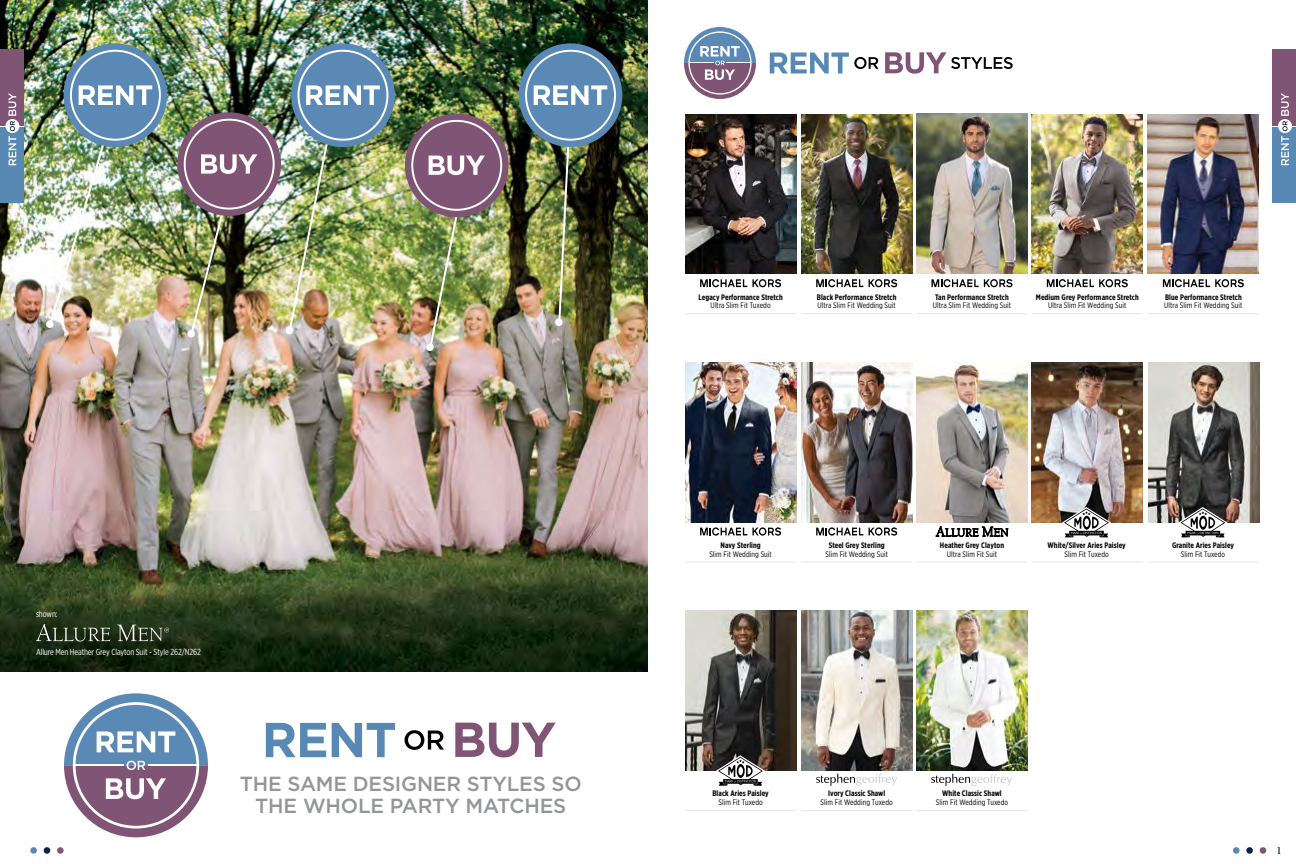
<style>
.page{position:relative;width:1296px;height:864px;background:#fff}
.page>*{position:absolute;margin:0;border:0;box-sizing:border-box;transform-origin:0 0}
.t1{font:500 20.4px/21.8px "Gotham";letter-spacing:-.01em;color:#939598;text-align:center}
.t2{font:11px "Minion Pro";color:#000}
.t3{font:8.8px "Gotham X Narrow";letter-spacing:-.01em;color:#fff}
.t4{font:700 8px "Gotham X Narrow";letter-spacing:.01em;color:#000}
.t5{font:8px "Gotham X Narrow";letter-spacing:.01em;color:#000}
</style>
<div class="page">
<img style="left:0;top:0;width:648px;height:671px">
<svg style="left:36px;top:624px;width:74px;height:18px"></svg>
<svg style="left:117px;top:625px;width:52px;height:16px"></svg>
<svg style="left:266px;top:723px;width:129px;height:34px"></svg>
<svg style="left:455px;top:723px;width:101px;height:34px"></svg>
<svg style="left:405px;top:730px;width:39px;height:20px"></svg>
<svg style="left:64px;top:693px;width:144px;height:144px"></svg>
<hr style="left:74px;top:765px;width:50px;height:1px;background:#fff">
<hr style="left:148px;top:765px;width:50px;height:1px;background:#fff">
<svg style="left:46px;top:320px;width:8px;height:8px"></svg>
<div style="left:286px;top:327px;width:7px;height:7px;background:#fff;border-radius:50%"></div>
<div style="left:0;top:50px;width:23px;height:153px;background:#5889b4"></div>
<div style="left:0;top:50px;width:23px;height:76px;background:#805475"></div>
<svg style="left:0;top:93px;width:23px;height:72px"></svg>
<div style="left:44px;top:847px;width:6px;height:7px;background:#0c2340;border-radius:50%"></div>
<div style="left:30px;top:847px;width:7px;height:7px;background:#5889b4;border-radius:50%"></div>
<div style="left:57px;top:847px;width:7px;height:7px;background:#805475;border-radius:50%"></div>
<div style="left:291px;top:43px;width:104px;height:104px;background:#5b89b5;border-radius:50%"></div>
<img style="left:287px;top:50px;width:101px;height:282px">
<div style="left:405px;top:114px;width:104px;height:103px;background:#805475;border-radius:50%"></div>
<img style="left:411px;top:120px;width:91px;height:229px">
<div style="left:64px;top:43px;width:103px;height:104px;background:#5b89b5;border-radius:50%"></div>
<img style="left:48px;top:50px;width:113px;height:276px">
<div style="left:519px;top:43px;width:103px;height:104px;background:#5b89b5;border-radius:50%"></div>
<img style="left:525px;top:50px;width:91px;height:274px">
<div style="left:177px;top:112px;width:104px;height:104px;background:#805475;border-radius:50%"></div>
<img style="left:184px;top:119px;width:91px;height:217px">
<svg style="left:770px;top:52px;width:109px;height:22px"></svg>
<svg style="left:885px;top:52px;width:128px;height:22px"></svg>
<img style="left:685px;top:114px;width:111px;height:160px">
<img style="left:801px;top:114px;width:111px;height:160px">
<div style="left:1273px;top:50px;width:23px;height:153px;background:#5889b4"></div>
<div style="left:1273px;top:50px;width:23px;height:76px;background:#805475"></div>
<svg style="left:1273px;top:93px;width:23px;height:72px"></svg>
<svg style="left:700px;top:279px;width:81px;height:8px"></svg>
<svg style="left:700px;top:527px;width:81px;height:9px"></svg>
<svg style="left:869px;top:279px;width:28px;height:8px"></svg>
<svg style="left:816px;top:279px;width:47px;height:8px"></svg>
<svg style="left:869px;top:527px;width:28px;height:9px"></svg>
<svg style="left:816px;top:527px;width:47px;height:9px"></svg>
<svg style="left:932px;top:279px;width:80px;height:8px"></svg>
<svg style="left:1047px;top:279px;width:81px;height:8px"></svg>
<svg style="left:1163px;top:279px;width:81px;height:8px"></svg>
<img style="left:1032px;top:114px;width:111px;height:160px">
<img style="left:1148px;top:114px;width:111px;height:160px">
<svg style="left:684px;top:27px;width:72px;height:72px"></svg>
<img style="left:685px;top:363px;width:111px;height:159px">
<img style="left:801px;top:363px;width:111px;height:159px">
<img style="left:916px;top:363px;width:111px;height:159px">
<img style="left:1032px;top:363px;width:111px;height:159px">
<svg style="left:936px;top:526px;width:72px;height:11px"></svg>
<svg style="left:1062px;top:507px;width:49px;height:31px"></svg>
<img style="left:1148px;top:363px;width:111px;height:159px">
<svg style="left:1178px;top:507px;width:50px;height:31px"></svg>
<img style="left:685px;top:611px;width:111px;height:160px">
<svg style="left:716px;top:755px;width:49px;height:31px"></svg>
<img style="left:801px;top:611px;width:111px;height:160px">
<img style="left:916px;top:611px;width:111px;height:160px">
<svg style="left:816px;top:774px;width:81px;height:12px"></svg>
<svg style="left:931px;top:774px;width:81px;height:12px"></svg>
<div style="left:1246px;top:847px;width:7px;height:7px;background:#0c2340;border-radius:50%"></div>
<div style="left:1233px;top:847px;width:7px;height:7px;background:#5889b4;border-radius:50%"></div>
<div style="left:1260px;top:847px;width:6px;height:7px;background:#805475;border-radius:50%"></div>
<img style="left:916px;top:114px;width:111px;height:159px">
<hr style="left:685px;top:313px;width:111px;height:1px;background:#e6e7e8">
<hr style="left:685px;top:562px;width:111px;height:1px;background:#e6e7e8">
<hr style="left:685px;top:810px;width:111px;height:1px;background:#e6e7e8">
<hr style="left:801px;top:313px;width:111px;height:1px;background:#e6e7e8">
<hr style="left:801px;top:562px;width:111px;height:1px;background:#e6e7e8">
<hr style="left:801px;top:810px;width:111px;height:1px;background:#e6e7e8">
<hr style="left:916px;top:313px;width:111px;height:1px;background:#e6e7e8">
<hr style="left:916px;top:562px;width:111px;height:1px;background:#e6e7e8">
<hr style="left:916px;top:810px;width:111px;height:1px;background:#e6e7e8">
<hr style="left:1032px;top:313px;width:111px;height:1px;background:#e6e7e8">
<hr style="left:1032px;top:562px;width:111px;height:1px;background:#e6e7e8">
<hr style="left:1148px;top:313px;width:111px;height:1px;background:#e6e7e8">
<hr style="left:1148px;top:562px;width:111px;height:1px;background:#e6e7e8">
<p class="t3" style="left:36px;top:609px;width:23px">shown:</p>
<p class="t3" style="left:36px;top:647px;width:166px">Allure Men Heather Grey Clayton Suit - Style 262/N262</p>
<h1 class="t1" style="left:240px;top:773px;width:344px">THE SAME DESIGNER STYLES SO<br>THE WHOLE PARTY MATCHES</h1>
<p class="t4" style="left:698px;top:292px;width:86px">Legacy Performance Stretch</p>
<p class="t5" style="left:711px;top:301px;width:61px">Ultra Slim Fit Tuxedo</p>
<p class="t4" style="left:817px;top:292px;width:81px">Black Performance Stretch</p>
<p class="t5" style="left:818px;top:301px;width:80px">Ultra Slim Fit Wedding Suit</p>
<p class="t4" style="left:935px;top:292px;width:75px">Tan Performance Stretch</p>
<p class="t5" style="left:933px;top:301px;width:80px">Ultra Slim Fit Wedding Suit</p>
<p class="t4" style="left:1036px;top:292px;width:104px">Medium Grey Performance Stretch</p>
<p class="t5" style="left:1048px;top:301px;width:80px">Ultra Slim Fit Wedding Suit</p>
<p class="t4" style="left:1165px;top:292px;width:78px">Blue Performance Stretch</p>
<p class="t5" style="left:1164px;top:301px;width:80px">Ultra Slim Fit Wedding Suit</p>
<p class="t4" style="left:720px;top:540px;width:42px">Navy Sterling</p>
<p class="t5" style="left:709px;top:549px;width:64px">Slim Fit Wedding Suit</p>
<p class="t4" style="left:829px;top:540px;width:58px">Steel Grey Sterling</p>
<p class="t5" style="left:825px;top:549px;width:64px">Slim Fit Wedding Suit</p>
<p class="t4" style="left:940px;top:540px;width:66px">Heather Grey Clayton</p>
<p class="t5" style="left:947px;top:549px;width:52px">Ultra Slim Fit Suit</p>
<p class="t4" style="left:1048px;top:540px;width:80px">White/Silver Aries Paisley</p>
<p class="t5" style="left:1065px;top:549px;width:46px">Slim Fit Tuxedo</p>
<p class="t4" style="left:1172px;top:540px;width:64px">Granite Aries Paisley</p>
<p class="t5" style="left:1181px;top:549px;width:46px">Slim Fit Tuxedo</p>
<p class="t4" style="left:712px;top:788px;width:58px">Black Aries Paisley</p>
<p class="t5" style="left:718px;top:797px;width:46px">Slim Fit Tuxedo</p>
<p class="t4" style="left:828px;top:788px;width:59px">Ivory Classic Shawl</p>
<p class="t5" style="left:821px;top:797px;width:74px">Slim Fit Wedding Tuxedo</p>
<p class="t4" style="left:942px;top:788px;width:61px">White Classic Shawl</p>
<p class="t5" style="left:936px;top:797px;width:74px">Slim Fit Wedding Tuxedo</p>
<h2 class="t2" style="left:1276px;top:843px;width:7px">1</h2>
</div>
